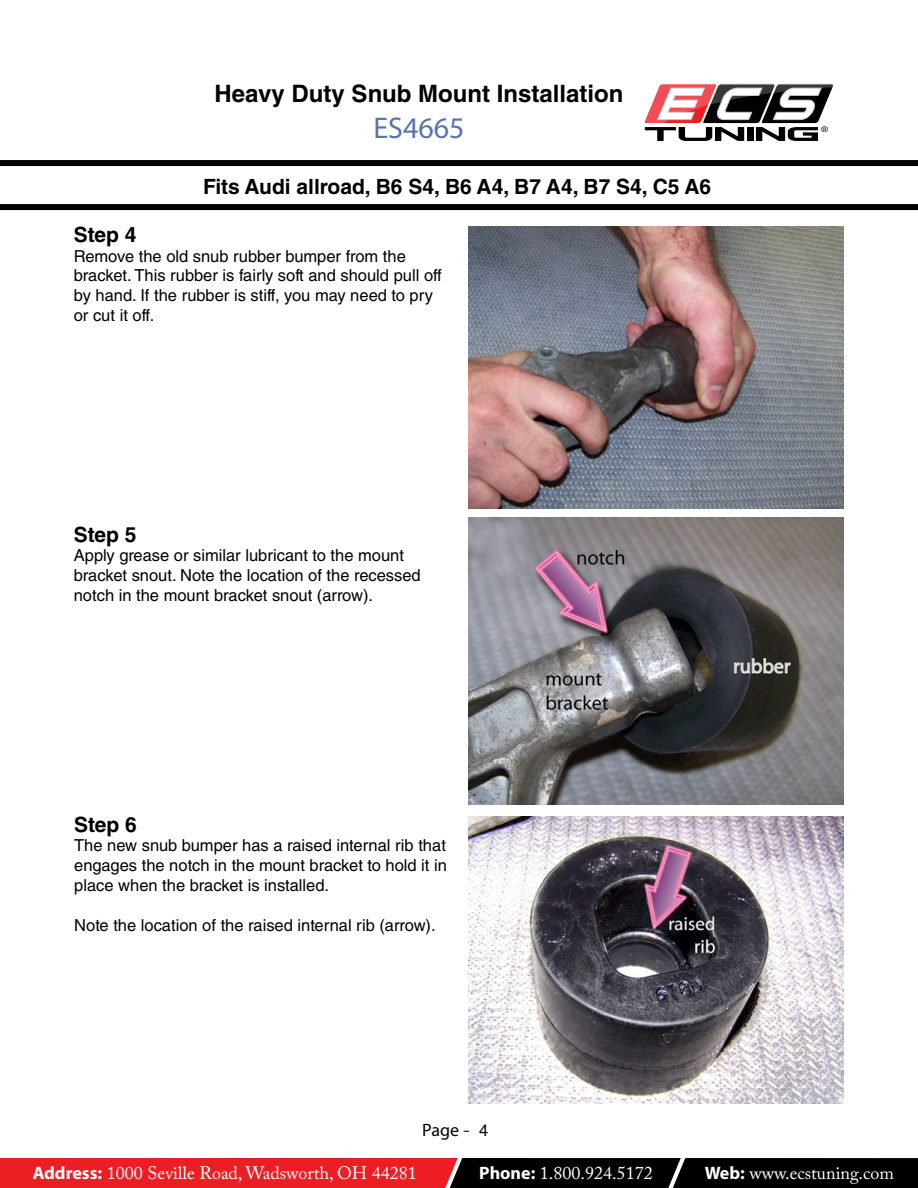
<style>
.page{position:relative;width:918px;height:1188px;background:#fff}
.page>*{position:absolute;margin:0;border:0;box-sizing:border-box;transform-origin:0 0}
.t1{font:30px "Myriad Pro";color:#5874ae}
.t2{font:700 24px "Helvetica LT Std";color:#000}
.t3{font:700 21px "Helvetica LT Std";color:#000}
.t4{font:18px "Adobe Caslon Pro";color:#fff}
.t5{font:18px "Myriad Pro";color:#000}
.t6{font:16.5px/19.8px "Helvetica LT Std";color:#000}
.t7{font:12.6px "Myriad";color:#000;scale:1.19 1}
.s1{font-family:"Adobe Caslon Pro"}
.s2{font-family:"Helvetica LT Std";font-size:16.5px}
.s3{font-family:"Myriad Pro";font-weight:700}
</style>
<div class="page">
<svg style="left:644px;top:83px;width:190px;height:58px"></svg>
<svg style="left:0;top:1158px;width:918px;height:30px;background:#771114"></svg>
<div style="left:0;top:160px;width:918px;height:6px;background:#000"></div>
<div style="left:0;top:204px;width:918px;height:6px;background:#000"></div>
<img style="left:468px;top:227px;width:376px;height:281px">
<img style="left:468px;top:517px;width:376px;height:288px">
<img style="left:468px;top:816px;width:376px;height:288px">
<h2 class="t2" style="left:215px;top:79px;width:410px">Heavy Duty Snub Mount Installation</h2>
<h1 class="t1" style="left:373px;top:109px;width:93px">ES4665</h1>
<p class="t3" style="left:203px;top:174px;width:510px">Fits Audi allroad, B6 S4, B6 A4, B7 A4, B7 S4, C5 A6</p>
<p class="t3" style="left:74px;top:222px;width:64px">Step 4</p>
<p class="t6" style="left:74px;top:246px;width:369px">Remove the old snub rubber bumper from the bracket. This rubber is fairly soft and should pull off by hand. If the rubber is stiff, you may need to pry or cut it off.</p>
<p class="t3" style="left:74px;top:521px;width:64px">Step 5</p>
<p class="t6" style="left:74px;top:546px;width:348px">Apply grease or similar lubricant to the mount bracket snout. Note the location of the recessed notch in the mount bracket snout (arrow).</p>
<p class="t3" style="left:74px;top:811px;width:64px">Step 6</p>
<p class="t6" style="left:74px;top:836px;width:374px;text-align:justify">The new snub bumper has a raised internal rib that engages the notch in the mount bracket to hold it in place when the bracket is installed.</p>
<p class="t6" style="left:74px;top:915px;width:363px">Note the location of the raised internal rib (arrow).</p>
<p class="t5" style="left:422px;top:1119px;width:68px">Page <span class="s1">-</span> <span class="s2">4</span></p>
<p class="t7" style="left:821px;top:125px;width:8px">®</p>
<p class="t4" style="left:33px;top:1162px;width:386px"><span class="s3">Address:</span> 1000 Seville Road, Wadsworth, OH 44281</p>
<p class="t4" style="left:479px;top:1162px;width:175px"><span class="s3">Phone:</span> 1.800.924.5172</p>
<p class="t4" style="left:705px;top:1162px;width:191px"><span class="s3">Web:</span> www.ecstuning.com</p>
</div>
